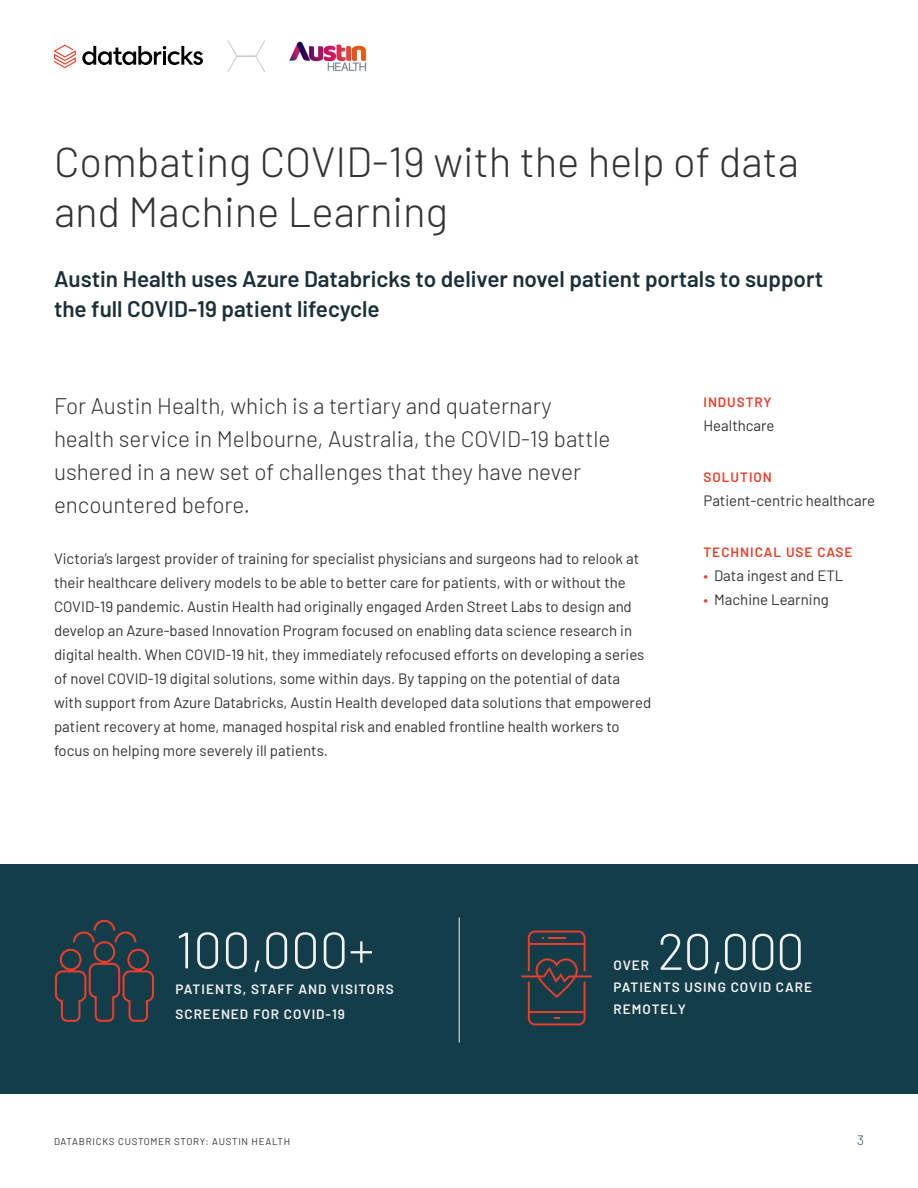
<style>
.page{position:relative;width:918px;height:1188px;background:#fff}
.page>*{position:absolute;margin:0;border:0;box-sizing:border-box;transform-origin:0 0}
.t1{font:300 51px "Barlow";color:#f2f2f2}
.t2{font:300 42px/50.4px "Barlow";color:#333}
.t3{font:300 22.5px/33px "Barlow";color:#333}
.t4{font:600 22.5px/30px "Barlow";color:#1c3038}
.t5{font:15px/24px "Barlow";color:#333}
.t6{font:600 13.5px/25.2px "Barlow";letter-spacing:.075em;color:#f2f2f2}
.t7{font:600 13.5px "Barlow";letter-spacing:.075em;color:#ed3d2b}
.t8{font:300 13.5px "Barlow";color:#1b5162}
.t9{font:9.75px "Barlow";letter-spacing:.075em;color:#333}
.s1{color:#ed3d2b}
</style>
<div class="page">
<img style="left:289px;top:41px;width:78px;height:30px">
<svg style="left:82px;top:46px;width:121px;height:19px"></svg>
<svg style="left:54px;top:45px;width:22px;height:23px"></svg>
<svg style="left:227px;top:40px;width:38px;height:32px"></svg>
<div style="left:0;top:864px;width:918px;height:230px;background:#143d4a"></div>
<hr style="left:459px;top:918px;width:1px;height:125px;background:#f2f2f2">
<svg style="left:54px;top:919px;width:100px;height:103px"></svg>
<svg style="left:521px;top:931px;width:71px;height:94px"></svg>
<h2 class="t2" style="left:54px;top:134px;width:746px">Combating COVID-19 with the help of data and Machine Learning</h2>
<h3 class="t4" style="left:54px;top:262px;width:771px">Austin Health uses Azure Databricks to deliver novel patient portals to support the full COVID-19 patient lifecycle</h3>
<h3 class="t3" style="left:54px;top:388px;width:558px">For Austin Health, which is a tertiary and quaternary health service in Melbourne, Australia, the COVID-19 battle ushered in a new set of challenges that they have never encountered before.</h3>
<p class="t5" style="left:54px;top:545px;width:599px">Victoria’s largest provider of training for specialist physicians and surgeons had to relook at their healthcare delivery models to be able to better care for patients, with or without the COVID-19 pandemic. Austin Health had originally engaged Arden Street Labs to design and develop an Azure-based Innovation Program focused on enabling data science research in digital health. When COVID-19 hit, they immediately refocused efforts on developing a series of novel COVID-19 digital solutions, some within days. By tapping on the potential of data with support from Azure Databricks, Austin Health developed data solutions that empowered patient recovery at home, managed hospital risk and enabled frontline health workers to focus on helping more severely ill patients.</p>
<p class="t7" style="left:704px;top:392px;width:70px">INDUSTRY</p>
<p class="t5" style="left:704px;top:412px;width:73px">Healthcare</p>
<p class="t7" style="left:704px;top:467px;width:70px">SOLUTION</p>
<p class="t5" style="left:704px;top:487px;width:173px">Patient-centric healthcare</p>
<p class="t7" style="left:704px;top:542px;width:151px">TECHNICAL USE CASE</p>
<p class="t5" style="left:704px;top:562px;width:141px"><span class="s1">•</span> Data ingest and ETL</p>
<p class="t5" style="left:704px;top:586px;width:127px"><span class="s1">•</span> Machine Learning</p>
<h1 class="t1" style="left:176px;top:913px;width:200px">100,000+</h1>
<p class="t6" style="left:176px;top:975px;width:220px">PATIENTS, STAFF AND VISITORS<br>SCREENED FOR COVID-19</p>
<h1 class="t1" style="left:658px;top:915px;width:149px">20,000</h1>
<p class="t6" style="left:613px;top:975px;width:200px;line-height:22.2px">PATIENTS USING COVID CARE<br>REMOTELY</p>
<p class="t6" style="left:613px;top:951px;width:37px">OVER</p>
<p class="t9" style="left:54px;top:1135px;width:238px">DATABRICKS CUSTOMER STORY: AUSTIN HEALTH</p>
<p class="t8" style="left:857px;top:1131px;width:8px">3</p>
</div>
